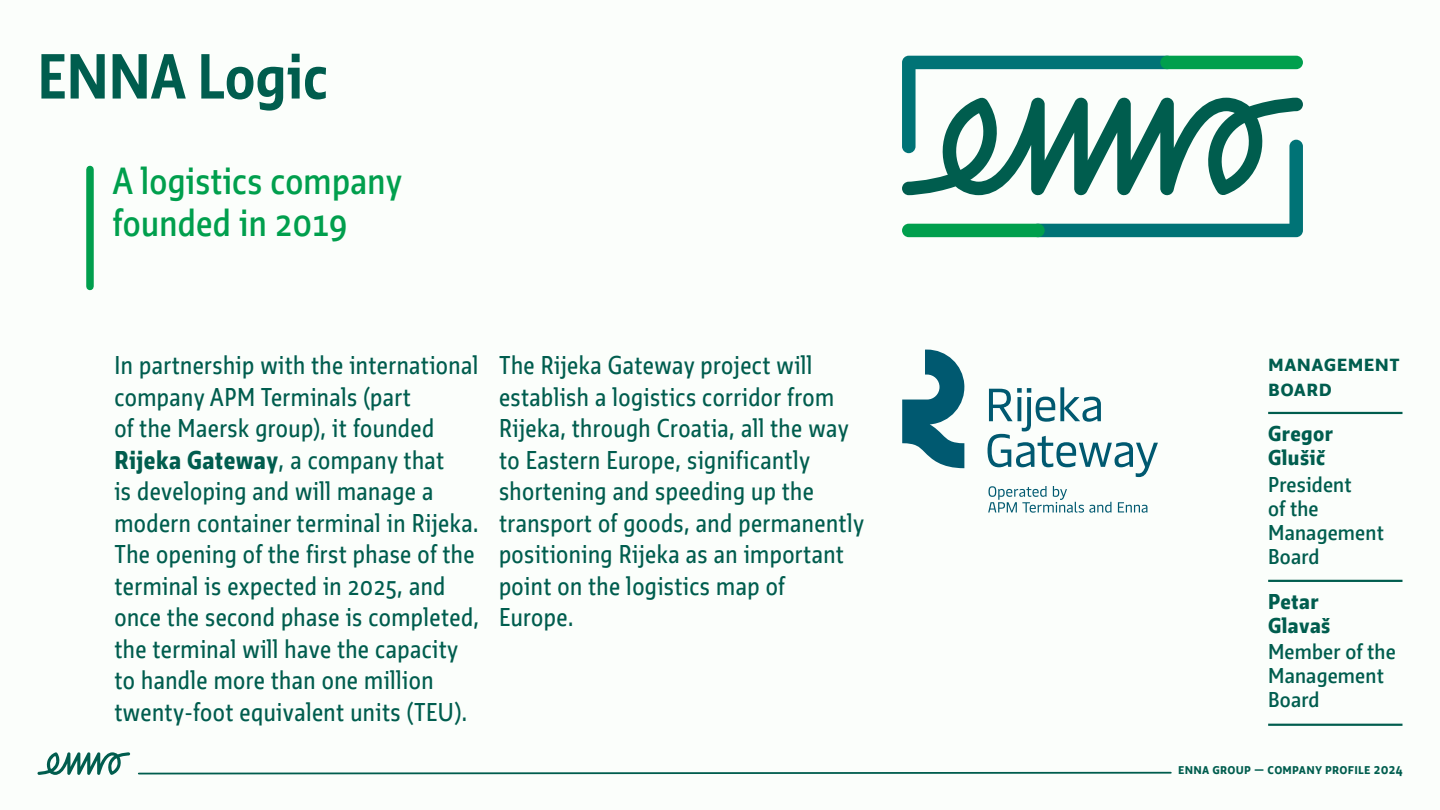
<style>
.page{position:relative;width:1440px;height:810px;background:#fff}
.page>*{position:absolute;margin:0;border:0;box-sizing:border-box;transform-origin:0 0}
.t1{font:700 55.5px "Enna Sans L";color:#005d4e}
.t2{font:500 33px/42px "Enna Sans L";letter-spacing:.01em;color:#009f4d}
.t3{font:22.5px/31.5px "Enna Sans L";letter-spacing:.02em;color:#005d4e}
.t4{font:700 19.95px/24.4px "Enna Sans L";color:#005d4e;scale:1.07 1}
.t5{font:500 18.75px/24px "Enna Sans L";letter-spacing:.01em;color:#005d4e;scale:1.07 1}
.t6{font:800 18.75px/24px "Enna Sans L";letter-spacing:.02em;color:#005d4e;scale:1.07 1}
.t7{font:700 12.75px "Enna Sans L";letter-spacing:.02em;color:#005d4e}
.s1{font-weight:800}
</style>
<div class="page">
<div style="left:1px;top:1px;width:1439px;height:809px;background:#fbfefb"></div>
<svg style="left:138px;top:771px;width:1034px;height:4px"></svg>
<svg style="left:37px;top:752px;width:93px;height:23px"></svg>
<hr style="left:1268px;top:412px;width:134px;height:2px;background:#005d4e">
<hr style="left:1268px;top:580px;width:134px;height:2px;background:#005d4e">
<hr style="left:1268px;top:724px;width:134px;height:2px;background:#005d4e">
<div style="left:86px;top:169px;width:8px;height:117px;background:#009f4d"></div>
<svg style="left:902px;top:56px;width:401px;height:181px"></svg>
<div style="left:902px;top:224px;width:143px;height:13px;background:#009f4d;border-radius:7px"></div>
<svg style="left:988px;top:387px;width:170px;height:90px"></svg>
<svg style="left:988px;top:486px;width:123px;height:27px"></svg>
<svg style="left:1118px;top:502px;width:29px;height:11px"></svg>
<svg style="left:902px;top:350px;width:63px;height:118px"></svg>
<h1 class="t1" style="left:38px;top:32px;width:292px">ENNA Logic</h1>
<h2 class="t2" style="left:112px;top:159px;width:291px">A logistics company founded in 2019</h2>
<p class="t3" style="left:114px;top:348px;width:366px">In partnership with the international company APM Terminals (part<br>of the Maersk group), it founded <span class="s1">Rijeka Gateway</span>, a company that<br>is developing and will manage a modern container terminal in Rijeka.<br>The opening of the first phase of the terminal is expected in 2025, and once the second phase is completed, the terminal will have the capacity to handle more than one million twenty-foot equivalent units (TEU).</p>
<p class="t3" style="left:499px;top:348px;width:367px">The Rijeka Gateway project will establish a logistics corridor from<br>Rijeka, through Croatia, all the way to Eastern Europe, significantly shortening and speeding up the transport of goods, and permanently positioning Rijeka as an important point on the logistics map of<br>Europe.</p>
<p class="t4" style="left:1268px;top:350px;width:125px">management board</p>
<p class="t6" style="left:1268px;top:420px;width:62px">Gregor<br>Glušič</p>
<p class="t5" style="left:1268px;top:471px;width:110px">President<br>of the<br>Management<br>Board</p>
<p class="t6" style="left:1268px;top:588px;width:60px">Petar<br>Glavaš</p>
<p class="t5" style="left:1268px;top:639px;width:121px">Member of the<br>Management<br>Board</p>
<p class="t7" style="left:1178px;top:759px;width:226px">enna group — company profile 2024</p>
</div>
